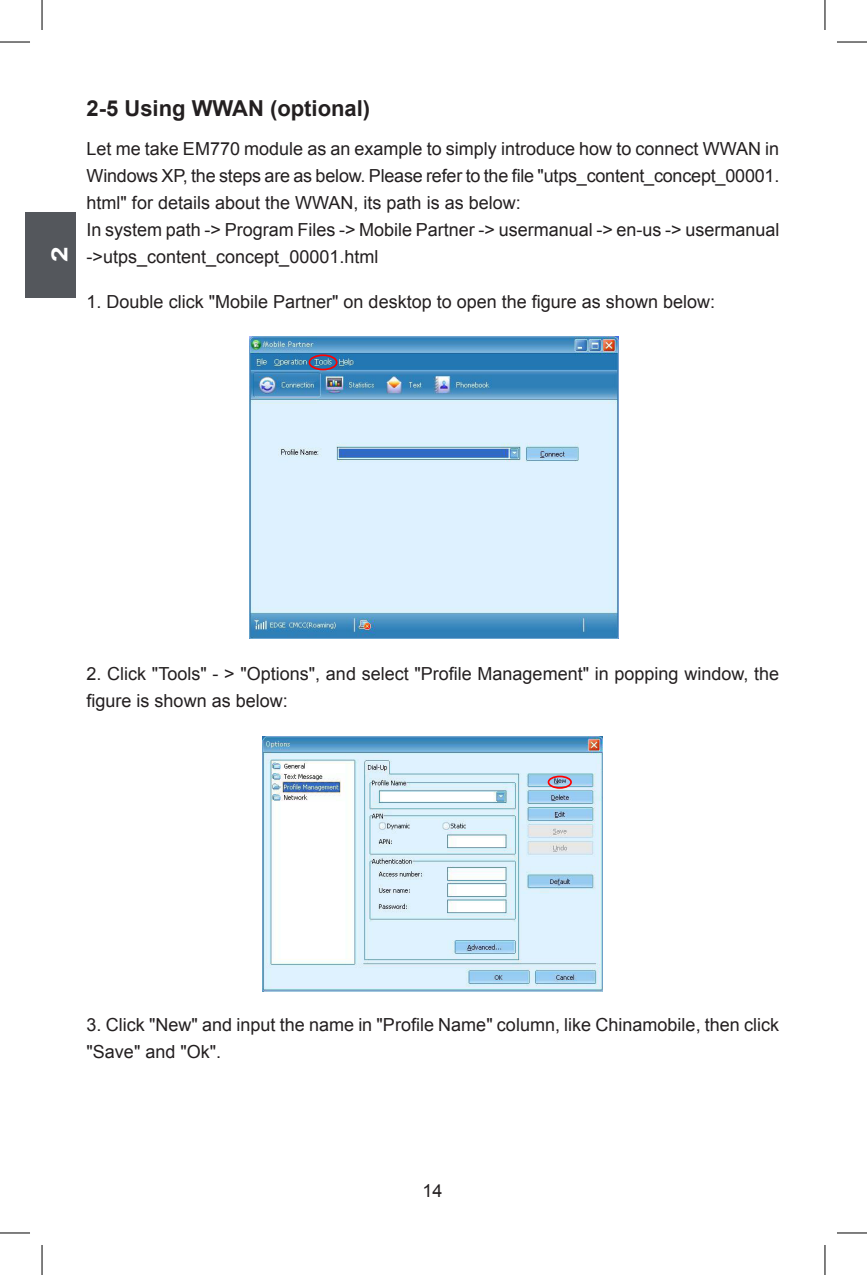
<style>
.page{position:relative;width:867px;height:1275px;background:#fff}
.page>*{position:absolute;margin:0;border:0;box-sizing:border-box;transform-origin:0 0}
.t1{font:700 22.4px "Arial";color:#fff;scale:1.25 1}
.t2{font:700 22px "Arial";color:#231f20}
.t3{font:18px/27px "Arial";color:#231f20}
</style>
<div class="page">
<div style="left:25px;top:212px;width:51px;height:85px;background:#54575c"></div>
<img style="left:249px;top:336px;width:369px;height:302px">
<div style="left:308px;top:354px;width:29px;height:16px;border:2px solid #f00;border-radius:50%"></div>
<img style="left:262px;top:736px;width:340px;height:255px">
<div style="left:547px;top:775px;width:24px;height:13px;border:2px solid #f00;border-radius:50%"></div>
<hr style="left:0;top:42px;width:30px;height:1px;background:#000">
<hr style="left:836px;top:42px;width:30px;height:1px;background:#000">
<hr style="left:0;top:1232px;width:30px;height:1px;background:#000">
<hr style="left:836px;top:1232px;width:30px;height:1px;background:#000">
<hr style="left:42px;top:0;width:1px;height:30px;background:#000">
<hr style="left:42px;top:1245px;width:1px;height:30px;background:#000">
<hr style="left:824px;top:0;width:1px;height:30px;background:#000">
<hr style="left:824px;top:1245px;width:1px;height:30px;background:#000">
<p class="t1" style="left:45px;top:262px;width:14px;rotate:-90deg">2</p>
<p class="t2" style="left:87px;top:93px;width:285px">2-5 Using WWAN (optional)</p>
<p class="t3" style="left:87px;top:135px;width:694px">Let me take EM770 module as an example to simply introduce how to connect WWAN in Windows XP, the steps are as below. Please refer to the file "utps_content_concept_00001. html" for details about the WWAN, its path is as below:<br>In system path -&gt; Program Files -&gt; Mobile Partner -&gt; usermanual -&gt; en-us -&gt; usermanual -&gt;utps_content_concept_00001.html</p>
<p class="t3" style="left:87px;top:288px;width:630px">1. Double click "Mobile Partner" on desktop to open the figure as shown below:</p>
<p class="t3" style="left:87px;top:660px;width:694px">2. Click "Tools" - &gt; "Options", and select "Profile Management" in popping window, the figure is shown as below:</p>
<p class="t3" style="left:87px;top:1011px;width:694px">3. Click "New" and input the name in "Profile Name" column, like Chinamobile, then click "Save" and "Ok".</p>
<p class="t3" style="left:422px;top:1177px;width:22px">14</p>
</div>
